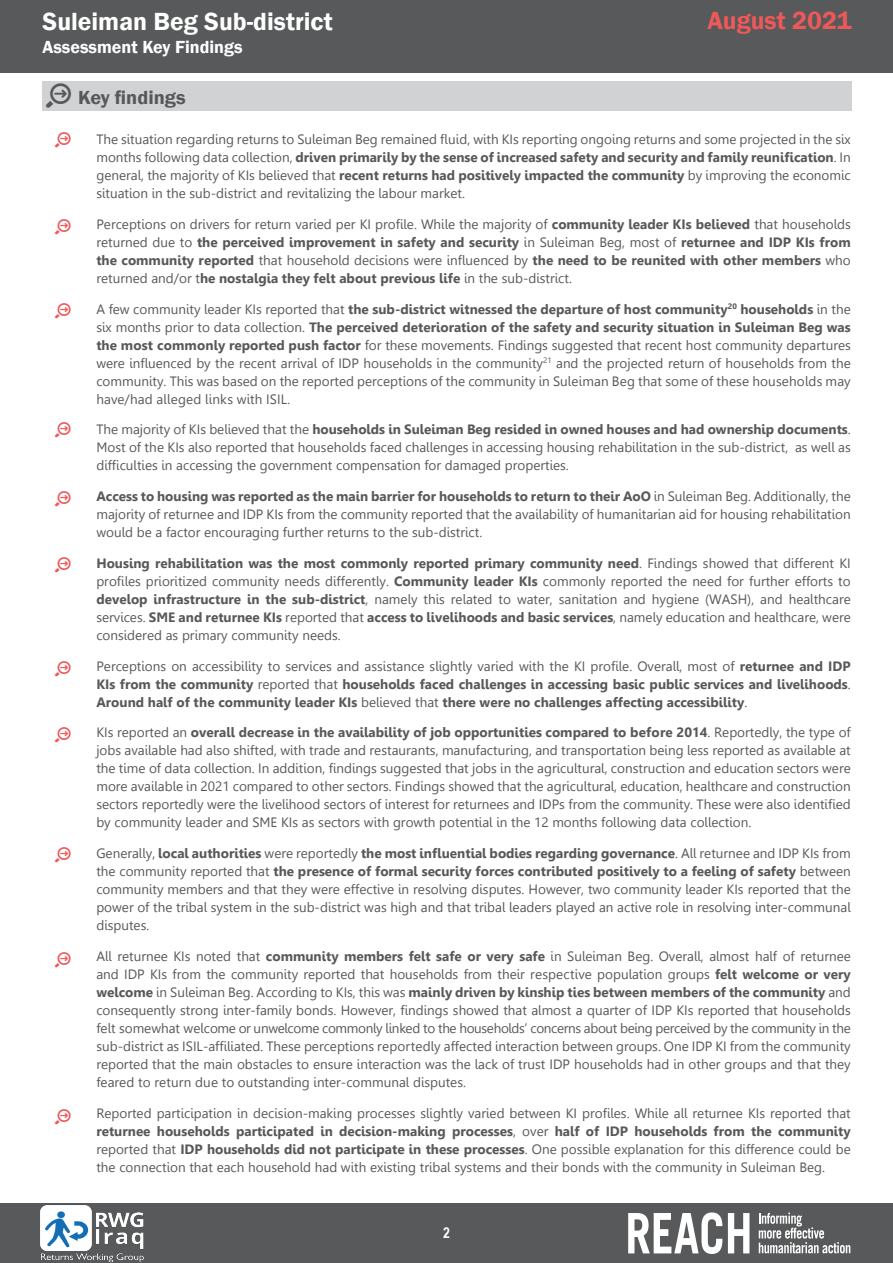
<style>
.page{position:relative;width:893px;height:1263px;background:#fff}
.page>*{position:absolute;margin:0;border:0;box-sizing:border-box;transform-origin:0 0}
.REACH_title_white{font:600 25.5px "Franklin Gothic";color:#fff}
.REACH_title_white-2{font:600 25.5px "Franklin Gothic";color:#ee5859}
.REACH_section_subtit{font:600 19.5px "Franklin Gothic";color:#57585a;scale:1.04 1}
.REACH_title_white-3{font:600 18px "Franklin Gothic";color:#fff}
.t1{font:700 15px "Arial Narrow";color:#fff}
.REACH_paragraph{font:13.5px/18px "Leelawadee";color:#57585a;text-align:justify}
.REACH_paragraph-2{font:700 13.5px/18px "Leelawadee";color:#57585a;text-align:justify}
.s1{font-weight:700}
.s2{font-weight:400}
</style>
<div class="page">
<div style="left:0;top:1203px;width:893px;height:60px;background:#58595a"></div>
<div style="left:0;top:0;width:893px;height:72px;background:#58595a"></div>
<svg style="left:759px;top:1212px;width:91px;height:41px"></svg>
<svg style="left:628px;top:1212px;width:94px;height:42px"></svg>
<svg style="left:728px;top:1213px;width:21px;height:40px"></svg>
<img style="left:40px;top:1205px;width:104px;height:58px">
<div style="left:43px;top:81px;width:809px;height:29px;background:#d1d2d4"></div>
<p class="REACH_title_white" style="left:43px;top:6px;width:292px">Suleiman Beg Sub-district</p>
<p class="REACH_title_white-2" style="left:707px;top:5px;width:146px">August 2021</p>
<p class="REACH_title_white-3" style="left:43px;top:35px;width:202px">Assessment Key Findings</p>
<p class="REACH_section_subtit" style="left:78px;top:85px;width:105px">Key findings</p>
<p class="REACH_paragraph" style="left:96px;top:130px;width:756px">The situation regarding returns to Suleiman Beg remained fluid, with KIs reporting ongoing returns and some projected in the six months following data collection, <span class="s1">driven primarily by the sense of increased safety and security and family reunification</span>. In general, the majority of KIs believed that <span class="s1">recent returns had positively impacted the community</span> by improving the economic situation in the sub-district and revitalizing the labour market.</p>
<p class="REACH_paragraph" style="left:96px;top:215px;width:756px">Perceptions on drivers for return varied per KI profile. While the majority of <span class="s1">community leader KIs believed</span> that households returned due to <span class="s1">the perceived improvement in safety and security</span> in Suleiman Beg, most of <span class="s1">returnee and IDP KIs from the community reported</span> that household decisions were influenced by <span class="s1">the need to be reunited with other members</span> who returned and/or t<span class="s1">he nostalgia they felt about previous life</span> in the sub-district.</p>
<p class="REACH_paragraph" style="left:96px;top:300px;width:756px">A few community leader KIs reported that <span class="s1">the sub-district witnessed the departure of host community</span><sup>20</sup> <span class="s1">households</span> in the six months prior to data collection. <span class="s1">The perceived deterioration of the safety and security situation in Suleiman Beg was the most commonly reported push factor</span> for these movements. Findings suggested that recent host community departures were influenced by the recent arrival of IDP households in the community<sup>21</sup> and the projected return of households from the community. This was based on the reported perceptions of the community in Suleiman Beg that some of these households may have/had alleged links with ISIL.</p>
<p class="REACH_paragraph" style="left:96px;top:421px;width:756px">The majority of KIs believed that the <span class="s1">households in Suleiman Beg resided in owned houses and had ownership documents</span>.<br>Most of the KIs also reported that households faced challenges in accessing housing rehabilitation in the sub-district, as well as difficulties in accessing the government compensation for damaged properties.</p>
<p class="REACH_paragraph" style="left:96px;top:487px;width:756px"><span class="s1">Access to housing was reported as the main barrier for households to return to their AoO</span> in Suleiman Beg. Additionally, the majority of returnee and IDP KIs from the community reported that the availability of humanitarian aid for housing rehabilitation would be a factor encouraging further returns to the sub-district.</p>
<p class="REACH_paragraph" style="left:96px;top:554px;width:756px"><span class="s1">Housing rehabilitation was the most commonly reported primary community need</span>. Findings showed that different KI profiles prioritized community needs differently. <span class="s1">Community leader KIs</span> commonly reported the need for further efforts to <span class="s1">develop infrastructure in the sub-district</span>, namely this related to water, sanitation and hygiene (WASH), and healthcare services. <span class="s1">SME and returnee KIs</span> reported that <span class="s1">access to livelihoods and basic services</span>, namely education and healthcare, were considered as primary community needs.</p>
<p class="REACH_paragraph-2" style="left:96px;top:657px;width:756px"><span class="s2">Perceptions on accessibility to services and assistance slightly varied with the KI profile. Overall, most of</span> returnee and IDP KIs from the community <span class="s2">reported that</span> households faced challenges in accessing basic public services and livelihoods<span class="s2">.<br></span>Around half of the community leader KIs <span class="s2">believed that</span> there were no challenges affecting accessibility<span class="s2">.</span></p>
<p class="REACH_paragraph" style="left:96px;top:724px;width:756px">KIs reported an <span class="s1">overall decrease in the availability of job opportunities compared to before 2014</span>. Reportedly, the type of jobs available had also shifted, with trade and restaurants, manufacturing, and transportation being less reported as available at the time of data collection. In addition, findings suggested that jobs in the agricultural, construction and education sectors were more available in 2021 compared to other sectors. Findings showed that the agricultural, education, healthcare and construction sectors reportedly were the livelihood sectors of interest for returnees and IDPs from the community. These were also identified by community leader and SME KIs as sectors with growth potential in the 12 months following data collection.</p>
<p class="REACH_paragraph" style="left:96px;top:844px;width:756px">Generally, <span class="s1">local authorities</span> were reportedly <span class="s1">the most influential bodies regarding governance</span>. All returnee and IDP KIs from the community reported that <span class="s1">the presence of formal security forces contributed positively to a feeling of safety</span> between community members and that they were effective in resolving disputes. However, two community leader KIs reported that the power of the tribal system in the sub-district was high and that tribal leaders played an active role in resolving inter-communal disputes.</p>
<p class="REACH_paragraph" style="left:96px;top:947px;width:756px">All returnee KIs noted that <span class="s1">community members felt safe or very safe</span> in Suleiman Beg. Overall, almost half of returnee and IDP KIs from the community reported that households from their respective population groups <span class="s1">felt welcome or very welcome</span> in Suleiman Beg. According to KIs, this was <span class="s1">mainly driven by kinship ties between members of the community</span> and consequently strong inter-family bonds. However, findings showed that almost a quarter of IDP KIs reported that households felt somewhat welcome or unwelcome commonly linked to the households’ concerns about being perceived by the community in the sub-district as ISIL-affiliated. These perceptions reportedly affected interaction between groups. One IDP KI from the community reported that the main obstacles to ensure interaction was the lack of trust IDP households had in other groups and that they feared to return due to outstanding inter-communal disputes.</p>
<p class="REACH_paragraph" style="left:96px;top:1104px;width:756px">Reported participation in decision-making processes slightly varied between KI profiles. While all returnee KIs reported that <span class="s1">returnee households participated in decision-making processes</span>, over <span class="s1">half of IDP households from the community </span>reported that <span class="s1">IDP households did not participate in these processes</span>. One possible explanation for this difference could be the connection that each household had with existing tribal systems and their bonds with the community in Suleiman Beg.</p>
<p class="t1" style="left:443px;top:1222px;width:8px">2</p>
</div>
